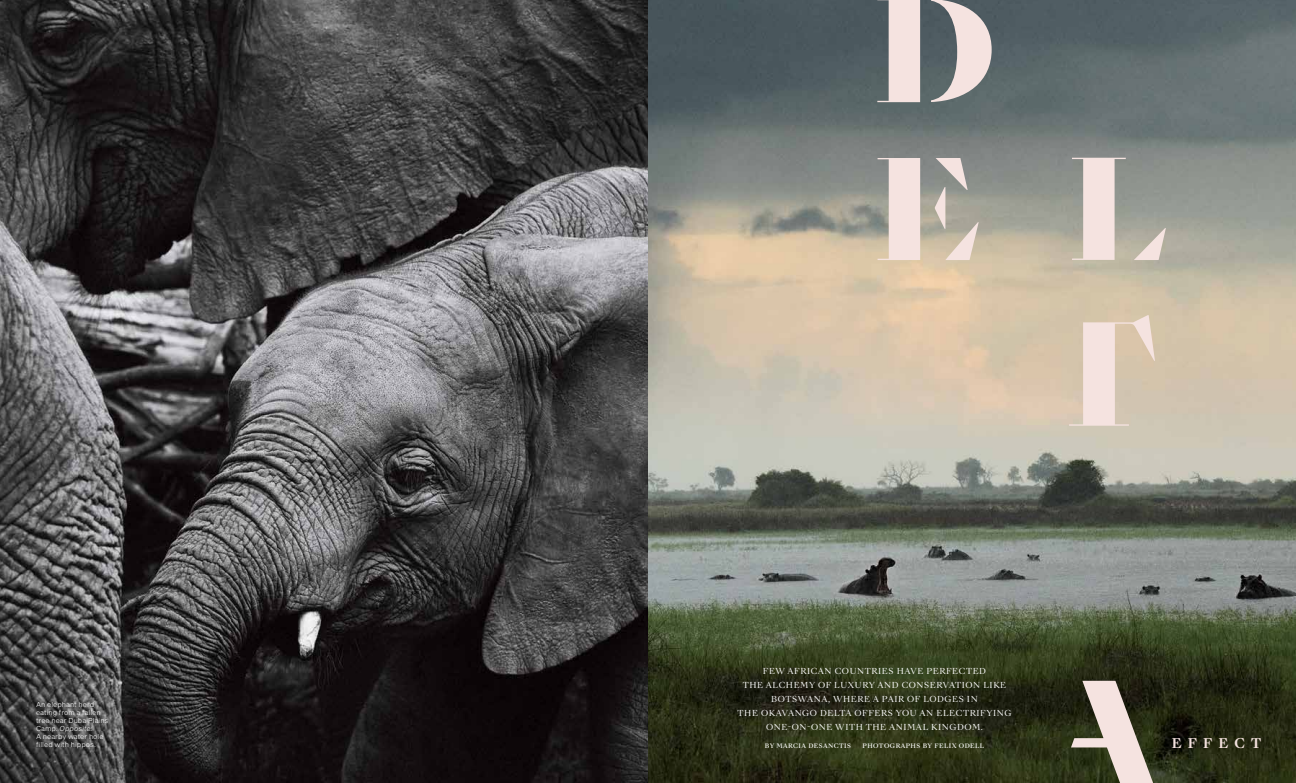
<style>
.page{position:relative;width:1296px;height:783px;background:#fff}
.page>*{position:absolute;margin:0;border:0;box-sizing:border-box;transform-origin:0 0}
.t1{font:700 13px "Sang Bleu Kingdom";letter-spacing:.465em;color:#f5e3e0}
.t2{font:8px/14px "Sang Bleu Kingdom";letter-spacing:.075em;color:#fff;text-align:center}
.t3{font:7px/8px "Sequel Sans Light Body";letter-spacing:.005em;color:#fff}
.t4{font:7px "Sequel Sans Light Obl Body";letter-spacing:.005em;color:#fff}
.t5{font:500 6px "Sang Bleu Kingdom";letter-spacing:.075em;color:#fff}
.s1{font-family:"Sequel Sans Light Body"}
</style>
<div class="page">
<img style="left:0;top:0;width:1296px;height:783px">
<svg style="left:878px;top:158px;width:101px;height:102px;background:#c6bdb4"></svg>
<svg style="left:1071px;top:681px;width:82px;height:102px;background:#807c6d"></svg>
<svg style="left:877px;top:0;width:115px;height:102px;background:#a7a4a4"></svg>
<svg style="left:1072px;top:158px;width:54px;height:102px;background:#d1c6c0"></svg>
<svg style="left:1134px;top:228px;width:32px;height:32px"></svg>
<svg style="left:1069px;top:315px;width:86px;height:111px;background:#e1d0c1"></svg>
<p class="t2" style="left:738px;top:664px;width:275px">FEW AFRICAN COUNTRIES HAVE PERFECTED<br>THE ALCHEMY OF LUXURY AND CONSERVATION LIKE BOTSWANA, WHERE A PAIR OF LODGES IN<br>THE OKAVANGO DELTA OFFERS YOU AN ELECTRIFYING ONE-ON-ONE WITH THE ANIMAL KINGDOM.</p>
<p class="t5" style="left:765px;top:741px;width:87px">BY MARCIA DESANCTIS</p>
<p class="t5" style="left:863px;top:741px;width:123px">PHOTOGRAPHS BY FELIX ODELL</p>
<p class="t3" style="left:36px;top:701px;width:74px">An elephant herd eating from a fallen tree near Duba Plains</p>
<p class="t4" style="left:36px;top:724px;width:58px"><span class="s1">Camp.</span> Opposite:</p>
<p class="t3" style="left:36px;top:733px;width:69px">A nearby water hole filled with hippos.</p>
<h1 class="t1" style="left:1172px;top:734px;width:91px">EFFECT</h1>
</div>
